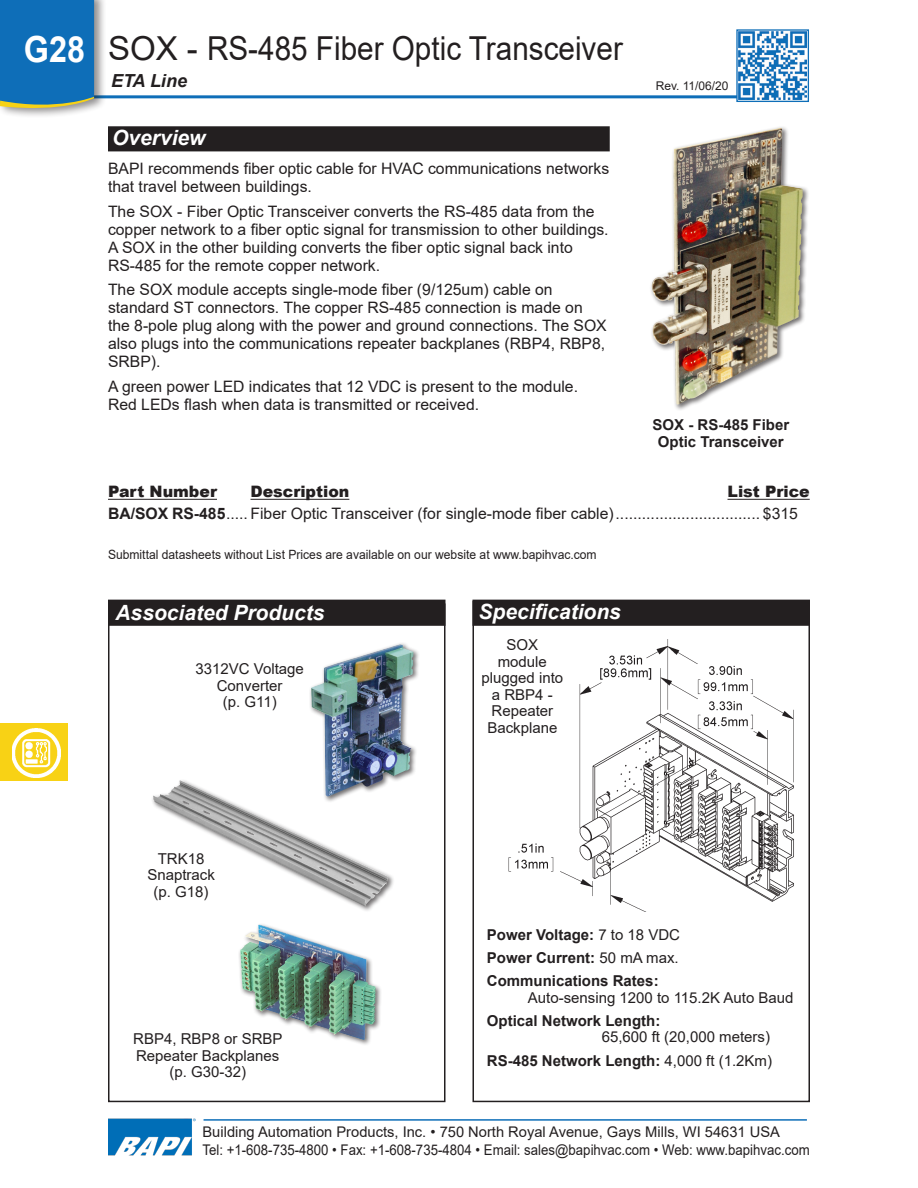
<style>
.page{position:relative;width:918px;height:1188px;background:#fff}
.page>*{position:absolute;margin:0;border:0;box-sizing:border-box;transform-origin:0 0}
.t1{font:700 36px "Arial";color:#fff;scale:.9 1}
.Sub_Section_Title{font:33px "Arial";color:#231f20}
.Subhead{font:italic 700 21px "Arial";color:#fff}
.t2{font:italic 700 18px "Arial";color:#231f20}
.t3{font:15.75px/18px "Arial";color:#231f20}
.t4{font:900 15.75px "Arial";color:#231f20}
.Pict_Title{font:15px/16.5px "Arial";color:#231f20;text-align:center}
.Pict_Title-2{font:700 15px/16.5px "Arial";color:#231f20;text-align:center}
.t5{font:14.7px/18px "Arial";color:#231f20}
.t6{font:12.75px "Arial";color:#231f20;scale:.95 1}
.Body_text{font:12px "Arial";color:#231f20}
.s1{font-weight:700}
.s2{font-weight:400}
</style>
<div class="page">
<hr style="left:14px;top:95px;width:780px;height:3px;background:#0e6eb8">
<div style="left:0;top:0;width:107px;height:119px;background:#231f20;opacity:.5"></div>
<svg style="left:0;top:0;width:94px;height:113px;background:#2076b4"></svg>
<svg style="left:738px;top:31px;width:69px;height:69px"></svg>
<img style="left:739px;top:32px;width:68px;height:68px">
<div style="left:736px;top:29px;width:73px;height:73px;border:1px solid #0e6eb8"></div>
<hr style="left:204px;top:1119px;width:603px;height:2px;background:#0e6eb8">
<img style="left:108px;top:1118px;width:87px;height:38px">
<div style="left:0;top:723px;width:68px;height:57px;background:#f8d215"></div>
<img style="left:13px;top:728px;width:48px;height:49px">
<div style="left:109px;top:127px;width:500px;height:24px;background:#231f20"></div>
<div style="left:108px;top:126px;width:502px;height:25px;border:2px solid #231f20"></div>
<img style="left:508px;top:640px;width:286px;height:272px">
<div style="left:472px;top:601px;width:338px;height:501px;border:2px solid #231f20"></div>
<div style="left:473px;top:600px;width:336px;height:25px;background:#231f20"></div>
<div style="left:472px;top:600px;width:338px;height:26px;border:2px solid #231f20"></div>
<div style="left:108px;top:603px;width:338px;height:499px;border:2px solid #231f20"></div>
<div style="left:109px;top:600px;width:336px;height:25px;background:#231f20"></div>
<div style="left:108px;top:600px;width:338px;height:26px;border:2px solid #231f20"></div>
<div style="left:649px;top:126px;width:161px;height:285px;background:#231f20;opacity:.65"></div>
<img style="left:670px;top:128px;width:110px;height:143px">
<div style="left:151px;top:778px;width:243px;height:135px;background:#231f20;opacity:.65"></div>
<img style="left:153px;top:782px;width:35px;height:37px">
<div style="left:238px;top:922px;width:144px;height:124px;background:#231f20;opacity:.65"></div>
<img style="left:240px;top:925px;width:19px;height:71px">
<div style="left:309px;top:642px;width:111px;height:161px;background:#231f20;opacity:.65"></div>
<img style="left:311px;top:645px;width:87px;height:150px">
<hr style="left:108px;top:499px;width:109px;height:1px;background:#231f20">
<hr style="left:250px;top:499px;width:99px;height:1px;background:#231f20">
<hr style="left:728px;top:499px;width:82px;height:1px;background:#231f20">
<h1 class="t1" style="left:24px;top:24px;width:70px">G28</h1>
<p class="Sub_Section_Title" style="left:108px;top:26px;width:516px">SOX - RS-485 Fiber Optic Transceiver</p>
<p class="t2" style="left:111px;top:69px;width:78px">ETA Line</p>
<p class="Subhead" style="left:112px;top:124px;width:95px">Overview</p>
<p class="t3" style="left:108px;top:159px;width:503px">BAPI recommends fiber optic cable for HVAC communications networks that travel between buildings.</p>
<p class="t3" style="left:108px;top:202px;width:502px">The SOX - Fiber Optic Transceiver converts the RS-485 data from the copper network to a fiber optic signal for transmission to other buildings.<br>A SOX in the other building converts the fiber optic signal back into RS-485 for the remote copper network.</p>
<p class="t3" style="left:108px;top:281px;width:500px">The SOX module accepts single-mode fiber (9/125um) cable on standard ST connectors. The copper RS-485 connection is made on the 8-pole plug along with the power and ground connections. The SOX also plugs into the communications repeater backplanes (RBP4, RBP8, SRBP).</p>
<p class="t3" style="left:108px;top:378px;width:472px">A green power LED indicates that 12 VDC is present to the module.<br>Red LEDs flash when data is transmitted or received.</p>
<p class="Body_text" style="left:656px;top:78px;width:74px">Rev. 11/06/20</p>
<p class="Pict_Title-2" style="left:653px;top:417px;width:138px">SOX - RS-485 Fiber<br>Optic Transceiver</p>
<p class="t4" style="left:108px;top:480px;width:111px">Part Number</p>
<p class="t4" style="left:250px;top:480px;width:100px">Description</p>
<p class="t4" style="left:728px;top:480px;width:84px">List Price</p>
<p class="t3" style="left:108px;top:504px;width:691px"><span class="s1">BA/SOX RS-485</span>..... Fiber Optic Transceiver (for single-mode fiber cable)................................. $315</p>
<p class="t6" style="left:108px;top:546px;width:516px">Submittal datasheets without List Prices are available on our website at www.bapihvac.com</p>
<p class="Subhead" style="left:116px;top:599px;width:210px">Associated Products</p>
<p class="Pict_Title" style="left:196px;top:660px;width:110px">3312VC Voltage<br>Converter</p>
<p class="Pict_Title" style="left:223px;top:693px;width:55px">(p. G11)</p>
<p class="Subhead" style="left:478px;top:598px;width:144px">Specifications</p>
<p class="Pict_Title" style="left:482px;top:636px;width:83px">SOX module plugged into a RBP4 -<br>Repeater<br>Backplane</p>
<p class="Pict_Title" style="left:147px;top:850px;width:69px">TRK18<br>Snaptrack (p. G18)</p>
<p class="Pict_Title" style="left:133px;top:1031px;width:151px;text-align:left">RBP4, RBP8 or SRBP<br>Repeater Backplanes</p>
<p class="Pict_Title" style="left:169px;top:1064px;width:78px">(p. G30-32)</p>
<p class="Pict_Title-2" style="left:487px;top:926px;width:195px">Power Voltage: <span class="s2">7 to 18 VDC</span></p>
<p class="Pict_Title-2" style="left:487px;top:950px;width:193px">Power Current: <span class="s2">50 mA max.</span></p>
<p class="Pict_Title-2" style="left:487px;top:973px;width:173px">Communications Rates:</p>
<p class="Pict_Title" style="left:528px;top:989px;width:267px">Auto-sensing 1200 to 115.2K Auto Baud</p>
<p class="Pict_Title-2" style="left:487px;top:1013px;width:175px">Optical Network Length:</p>
<p class="Pict_Title" style="left:602px;top:1029px;width:170px">65,600 ft (20,000 meters)</p>
<p class="Pict_Title-2" style="left:487px;top:1052px;width:287px">RS-485 Network Length: <span class="s2">4,000 ft (1.2Km)</span></p>
<p class="t5" style="left:202px;top:1123px;width:609px">Building Automation Products, Inc. • 750 North Royal Avenue, Gays Mills, WI 54631 USA<br>Tel: +1-608-735-4800 • Fax: +1-608-735-4804 • Email: sales@bapihvac.com • Web: www.bapihvac.com</p>
</div>
